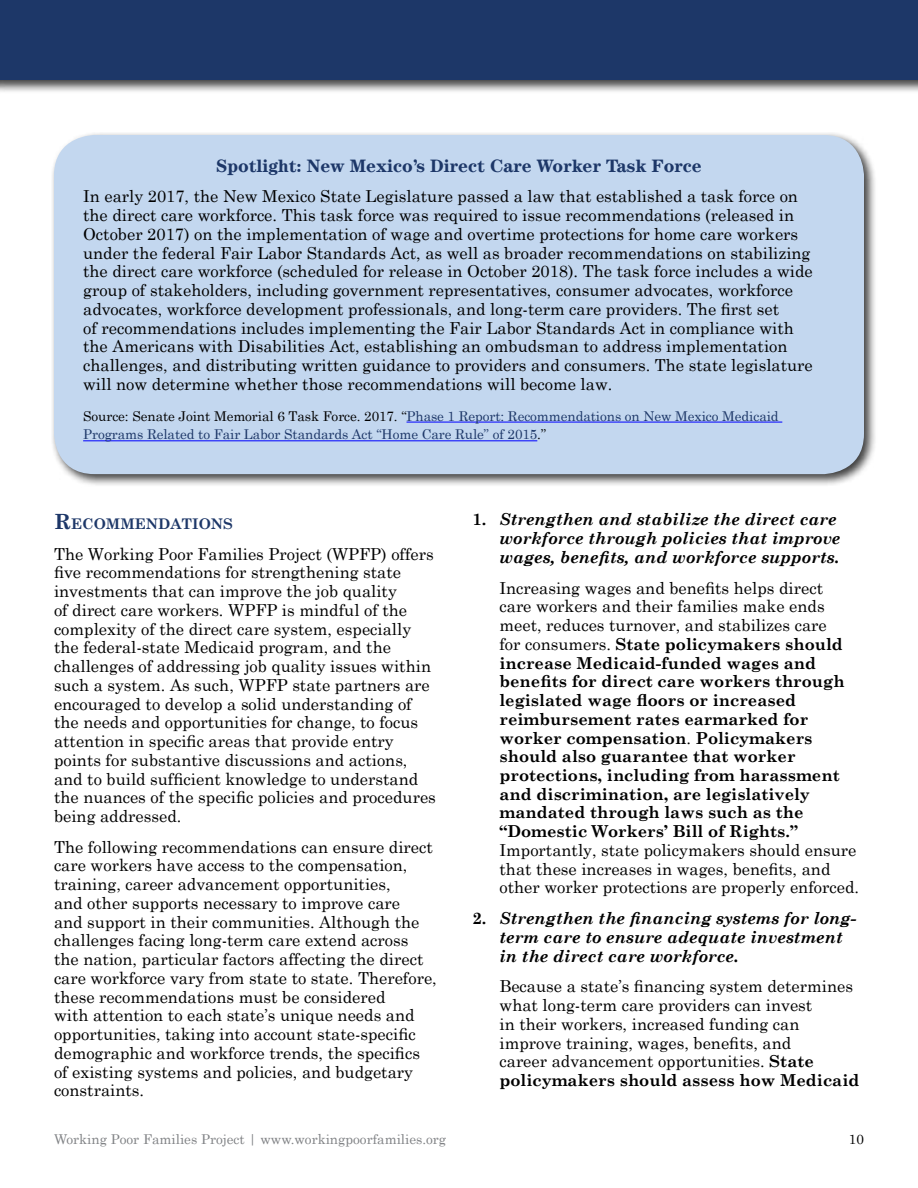
<style>
.page{position:relative;width:918px;height:1188px;background:#fff}
.page>*{position:absolute;margin:0;border:0;box-sizing:border-box;transform-origin:0 0}
.t1{font:700 18px "Century";color:#1d3768}
.t2{font:16.5px/18.8px "Century Schoolbook";color:#000}
.t3{font:700 16.5px/18.8px "Century Schoolbook";color:#000}
.t4{font:italic 700 16.5px/18.8px "Century Schoolbook";color:#000}
.t5{font:700 14.7px "Century Schoolbook";color:#1d3768}
.t6{font:13.5px/18.8px "Century Schoolbook";letter-spacing:-.005em;color:#1d3768}
.t7{font:13.5px "Century";color:#808285}
.t8{font:13.5px "Century";color:#000}
.s1{color:#000}
.s2{font-size:21px}
.s3{font-style:normal}
.s4{font-weight:400}
.s5{font-weight:700}
</style>
<div class="page">
<div style="left:0;top:0;width:918px;height:94px;background:#000;opacity:.75"></div>
<div style="left:0;top:0;width:918px;height:80px;background:#1d3768"></div>
<div style="left:51px;top:132px;width:826px;height:355px;background:#000;opacity:.75"></div>
<div style="left:54px;top:135px;width:810px;height:339px;background:#c3d7ef;border-radius:40px"></div>
<hr style="left:407px;top:422px;width:375px;height:1px;background:#00f">
<hr style="left:83px;top:440px;width:454px;height:1px;background:#00f">
<p class="t1" style="left:216px;top:155px;width:487px">Spotlight: New Mexico’s Direct Care Worker Task Force</p>
<p class="t2" style="left:83px;top:187px;width:731px">In early 2017, the New Mexico State Legislature passed a law that established a task force on the direct care workforce. This task force was required to issue recommendations (released in October 2017) on the implementation of wage and overtime protections for home care workers under the federal Fair Labor Standards Act, as well as broader recommendations on stabilizing the direct care workforce (scheduled for release in October 2018). The task force includes a wide group of stakeholders, including government representatives, consumer advocates, workforce advocates, workforce development professionals, and long-term care providers. The first set<br>of recommendations includes implementing the Fair Labor Standards Act in compliance with the Americans with Disabilities Act, establishing an ombudsman to address implementation challenges, and distributing written guidance to providers and consumers. The state legislature will now determine whether those recommendations will become law.</p>
<p class="t6" style="left:83px;top:406px;width:697px"><span class="s1">Source: Senate Joint Memorial 6 Task Force. 2017. “</span>Phase 1 Report: Recommendations on New Mexico Medicaid<br>Programs Related to Fair Labor Standards Act “Home Care Rule” of 2015<span class="s1">.”</span></p>
<p class="t5" style="left:54px;top:515px;width:181px"><span class="s2">R</span>ECOMMENDATIONS</p>
<p class="t2" style="left:54px;top:544px;width:383px">The Working Poor Families Project (WPFP) offers five recommendations for strengthening state investments that can improve the job quality<br>of direct care workers. WPFP is mindful of the complexity of the direct care system, especially the federal-state Medicaid program, and the challenges of addressing job quality issues within such a system. As such, WPFP state partners are encouraged to develop a solid understanding of the needs and opportunities for change, to focus attention in specific areas that provide entry points for substantive discussions and actions, and to build sufficient knowledge to understand the nuances of the specific policies and procedures being addressed.</p>
<p class="t2" style="left:54px;top:837px;width:384px">The following recommendations can ensure direct care workers have access to the compensation, training, career advancement opportunities,<br>and other supports necessary to improve care<br>and support in their communities. Although the challenges facing long-term care extend across the nation, particular factors affecting the direct care workforce vary from state to state. Therefore, these recommendations must be considered<br>with attention to each state’s unique needs and opportunities, taking into account state-specific demographic and workforce trends, the specifics of existing systems and policies, and budgetary constraints.</p>
<p class="t4" style="left:500px;top:510px;width:343px;text-indent:-27px"><span class="s3">1.</span> Strengthen and stabilize the direct care workforce through policies that improve wages, benefits, and workforce supports.</p>
<p class="t3" style="left:500px;top:578px;width:347px"><span class="s4">Increasing wages and benefits helps direct care workers and their families make ends meet, reduces turnover, and stabilizes care for consumers.</span> State policymakers should increase Medicaid-funded wages and benefits for direct care workers through legislated wage floors or increased reimbursement rates earmarked for worker compensation<span class="s4">.</span> Policymakers should also guarantee that worker protections, including from harassment and discrimination, are legislatively mandated through laws such as the “Domestic Workers’ Bill of Rights.”</p>
<p class="t2" style="left:500px;top:840px;width:361px">Importantly, state policymakers should ensure that these increases in wages, benefits, and other worker protections are properly enforced.</p>
<p class="t4" style="left:500px;top:908px;width:358px;text-indent:-27px"><span class="s3">2.</span> Strengthen the financing systems for long&shy;term care to ensure adequate investment in the direct care workforce.</p>
<p class="t2" style="left:500px;top:977px;width:361px">Because a state’s financing system determines what long-term care providers can invest<br>in their workers, increased funding can improve training, wages, benefits, and<br>career advancement opportunities. <span class="s5">State policymakers should assess how Medicaid</span></p>
<p class="t7" style="left:54px;top:1128px;width:394px">Working Poor Families Project | www.workingpoorfamilies.org</p>
<p class="t8" style="left:849px;top:1128px;width:17px">10</p>
</div>
